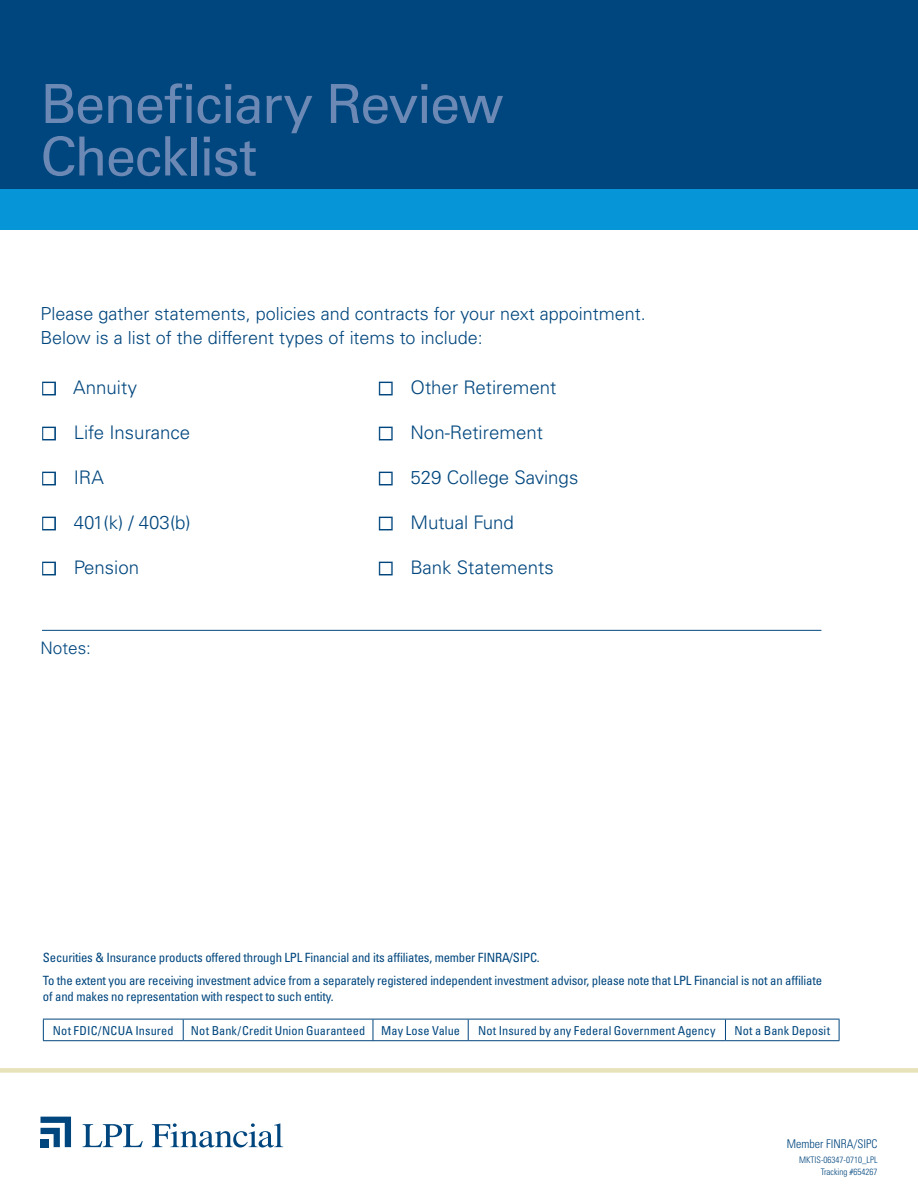
<style>
.page{position:relative;width:918px;height:1188px;background:#fff}
.page>*{position:absolute;margin:0;border:0;box-sizing:border-box;transform-origin:0 0}
.t1{font:54px/52.5px "Univers";letter-spacing:-.03em;color:#6b89b4}
.t2{font:300 18.75px "Univers";color:#00467e}
.t3{font:300 18px/23.4px "Univers";color:#00467e}
.t4{font:300 17.25px "Univers";color:#00467e}
.t5{font:condensed 12.75px/22.5px "Univers";letter-spacing:-.015em;color:#00467e}
.t6{font:condensed 12.3px "Univers";letter-spacing:.005em;color:#00467e}
.t7{font:300 condensed 12px "Univers";color:#00467e}
.t8{font:300 condensed 9px/12px "Univers";color:#00467e;text-align:right}
.s1{color:#fff}
</style>
<div class="page">
<div style="left:0;top:0;width:918px;height:189px;background:#00467e"></div>
<div style="left:0;top:189px;width:918px;height:41px;background:#0696d7"></div>
<div style="left:0;top:1068px;width:918px;height:5px;background:#e7e2b7"></div>
<svg style="left:83px;top:1124px;width:60px;height:23px"></svg>
<svg style="left:152px;top:1123px;width:131px;height:25px"></svg>
<svg style="left:40px;top:1117px;width:31px;height:30px"></svg>
<div style="left:40px;top:1139px;width:9px;height:8px;background:#00467e"></div>
<div style="left:42px;top:382px;width:14px;height:13px;border:3px solid #00467e"></div>
<div style="left:42px;top:427px;width:14px;height:13px;border:3px solid #00467e"></div>
<div style="left:42px;top:472px;width:14px;height:13px;border:3px solid #00467e"></div>
<div style="left:42px;top:517px;width:14px;height:13px;border:3px solid #00467e"></div>
<div style="left:42px;top:562px;width:14px;height:13px;border:3px solid #00467e"></div>
<div style="left:379px;top:382px;width:14px;height:13px;border:3px solid #00467e"></div>
<div style="left:379px;top:427px;width:14px;height:13px;border:3px solid #00467e"></div>
<div style="left:379px;top:472px;width:14px;height:13px;border:3px solid #00467e"></div>
<div style="left:379px;top:517px;width:14px;height:13px;border:3px solid #00467e"></div>
<div style="left:379px;top:562px;width:14px;height:13px;border:3px solid #00467e"></div>
<hr style="left:42px;top:630px;width:779px;height:1px;background:#00467e">
<svg style="left:43px;top:1020px;width:1px;height:20px"></svg>
<hr style="left:43px;top:1019px;width:140px;height:1px;background:#00467e">
<hr style="left:183px;top:1019px;width:190px;height:1px;background:#00467e">
<hr style="left:373px;top:1019px;width:95px;height:1px;background:#00467e">
<hr style="left:468px;top:1019px;width:257px;height:1px;background:#00467e">
<hr style="left:725px;top:1019px;width:114px;height:1px;background:#00467e">
<svg style="left:183px;top:1019px;width:1px;height:21px"></svg>
<svg style="left:373px;top:1019px;width:1px;height:21px"></svg>
<svg style="left:468px;top:1019px;width:1px;height:21px"></svg>
<svg style="left:725px;top:1019px;width:1px;height:21px"></svg>
<svg style="left:839px;top:1019px;width:1px;height:21px"></svg>
<hr style="left:43px;top:1040px;width:140px;height:1px;background:#00467e">
<hr style="left:183px;top:1040px;width:190px;height:1px;background:#00467e">
<hr style="left:373px;top:1040px;width:95px;height:1px;background:#00467e">
<hr style="left:468px;top:1040px;width:257px;height:1px;background:#00467e">
<hr style="left:725px;top:1040px;width:114px;height:1px;background:#00467e">
<h1 class="t1" style="left:40px;top:78px;width:465px">Beneficiary Review<br>Checklist</h1>
<h3 class="t3" style="left:40px;top:302px;width:607px">Please gather statements, policies and contracts for your next appointment.<br>Below is a list of the different types of items to include:</h3>
<h2 class="t2" style="left:43px;top:376px;width:96px"><span class="s1">■</span> Annuity</h2>
<h2 class="t2" style="left:43px;top:421px;width:149px"><span class="s1">■</span> Life Insurance</h2>
<h2 class="t2" style="left:43px;top:466px;width:62px"><span class="s1">■</span> IRA</h2>
<h2 class="t2" style="left:43px;top:511px;width:149px"><span class="s1">■</span> 401(k) / 403(b)</h2>
<h2 class="t2" style="left:43px;top:556px;width:98px"><span class="s1">■</span> Pension</h2>
<h3 class="t4" style="left:40px;top:638px;width:52px">Notes:</h3>
<h2 class="t2" style="left:380px;top:376px;width:178px"><span class="s1">■</span> Other Retirement</h2>
<h2 class="t2" style="left:380px;top:421px;width:165px"><span class="s1">■</span> Non-Retirement</h2>
<h2 class="t2" style="left:380px;top:466px;width:200px"><span class="s1">■</span> 529 College Savings</h2>
<h2 class="t2" style="left:380px;top:511px;width:136px"><span class="s1">■</span> Mutual Fund</h2>
<h2 class="t2" style="left:380px;top:556px;width:176px"><span class="s1">■</span> Bank Statements</h2>
<p class="t5" style="left:43px;top:946px;width:781px">Securities &amp; Insurance products offered through LPL Financial and its affiliates, member FINRA/SIPC.<br>To the extent you are receiving investment advice from a separately registered independent investment advisor, please note that LPL Financial is not an affiliate</p>
<p class="t5" style="left:43px;top:985px;width:292px">of and makes no representation with respect to such entity.</p>
<p class="t6" style="left:53px;top:1023px;width:122px">Not FDIC/NCUA Insured</p>
<p class="t6" style="left:191px;top:1023px;width:176px">Not Bank/Credit Union Guaranteed</p>
<p class="t6" style="left:381px;top:1023px;width:80px">May Lose Value</p>
<p class="t6" style="left:478px;top:1023px;width:239px">Not Insured by any Federal Government Agency</p>
<p class="t6" style="left:734px;top:1023px;width:97px">Not a Bank Deposit</p>
<p class="t7" style="left:787px;top:1136px;width:92px">Member FINRA/SIPC</p>
<p class="t8" style="left:799px;top:1154px;width:80px">MKTIS-06347-0710_LPL<br>Tracking #654267</p>
</div>
